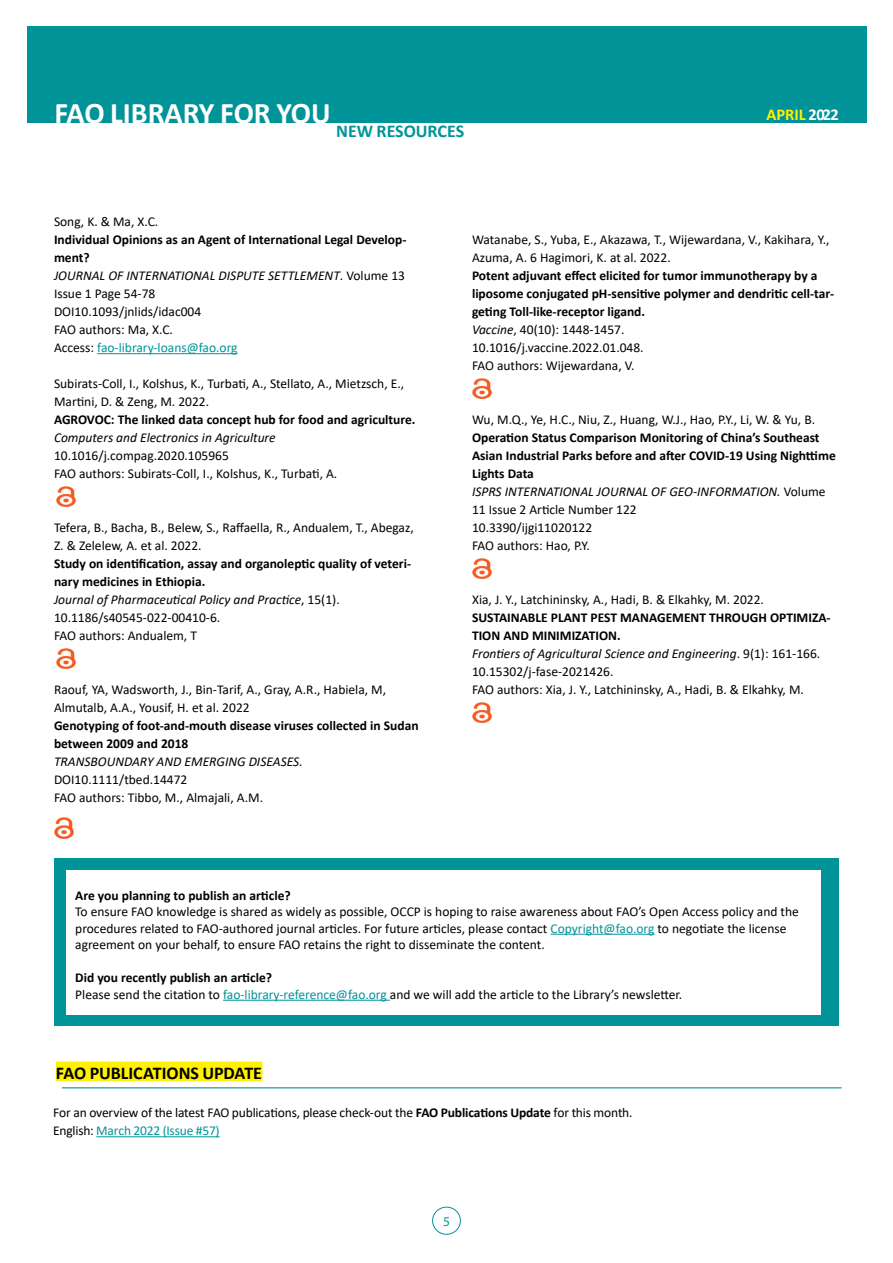
<style>
.page{position:relative;width:893px;height:1263px;background:#fff}
.page>*{position:absolute;margin:0;border:0;box-sizing:border-box;transform-origin:0 0}
.t1{font:700 30px "Calibri";color:#fff}
.t2{font:700 18px "Calibri";letter-spacing:-.005em;color:#000}
.t3{font:700 18px "Calibri";color:#009499}
.t4{font:700 16.5px "Calibri";letter-spacing:-.005em;color:#fff200}
.t5{font:13.5px/18px "Calibri";color:#000}
.t6{font:700 13.5px/18px "Calibri";color:#000}
.t7{font:italic 13.5px "Calibri";color:#000}
.t8{font:13.5px "Myriad Pro";color:#009499}
.s1{color:#fff}
.s2{font-weight:700}
.s3{font-style:italic}
.s4{color:#009499}
.s5{font-weight:400;font-style:italic}
.s6{font-weight:400}
</style>
<div class="page">
<div style="left:27px;top:26px;width:839px;height:97px;background:#009499"></div>
<div style="left:432px;top:1207px;width:29px;height:28px;border:1px solid #009499;border-radius:50%"></div>
<hr style="left:97px;top:353px;width:141px;height:1px;background:#009499">
<img style="left:56px;top:486px;width:19px;height:21px">
<img style="left:54px;top:818px;width:19px;height:20px">
<img style="left:56px;top:648px;width:19px;height:21px">
<img style="left:472px;top:378px;width:19px;height:21px">
<img style="left:472px;top:558px;width:19px;height:21px">
<img style="left:472px;top:702px;width:19px;height:21px">
<div style="left:54px;top:859px;width:785px;height:167px;background:#009499"></div>
<div style="left:67px;top:870px;width:754px;height:144px;background:#fff"></div>
<hr style="left:550px;top:934px;width:104px;height:1px;background:#009499">
<hr style="left:223px;top:1000px;width:167px;height:1px;background:#009499">
<hr style="left:62px;top:1087px;width:780px;height:1px;background:#009499">
<div style="left:56px;top:1061px;width:206px;height:20px;background:#fff200"></div>
<hr style="left:96px;top:1136px;width:124px;height:1px;background:#009499">
<h1 class="t1" style="left:55px;top:92px;width:278px">FAO LIBRARY FOR YOU</h1>
<h2 class="t3" style="left:336px;top:118px;width:129px">NEW RESOURCES</h2>
<p class="t4" style="left:766px;top:103px;width:74px">APRIL <span class="s1">2022</span></p>
<p class="t5" style="left:54px;top:212px;width:106px">Song, K. &amp; Ma, X.C.</p>
<p class="t5" style="left:54px;top:230px;width:354px"><span class="s2">Individual Opinions as an Agent of International Legal Develop&shy;ment?<br></span><span class="s3">JOURNAL OF INTERNATIONAL DISPUTE SETTLEMENT</span>. Volume 13<br>Issue 1 Page 54-78<br>DOI10.1093/jnlids/idac004<br>FAO authors: Ma, X.C.<br>Access: <span class="s4">fao-library-loans@fao.org</span></p>
<p class="t5" style="left:54px;top:374px;width:352px">Subirats-Coll, I., Kolshus, K., Turbati, A., Stellato, A., Mietzsch, E.,<br>Martini, D. &amp; Zeng, M. 2022.</p>
<p class="t6" style="left:54px;top:410px;width:363px">AGROVOC: The linked data concept hub for food and agriculture.</p>
<p class="t7" style="left:54px;top:428px;width:223px">Computers and Electronics in Agriculture</p>
<p class="t5" style="left:54px;top:446px;width:285px">10.1016/j.compag.2020.105965<br>FAO authors: Subirats-Coll, I., Kolshus, K., Turbati, A.</p>
<p class="t5" style="left:54px;top:518px;width:361px">Tefera, B., Bacha, B., Belew, S., Raffaella, R., Andualem, T., Abegaz,<br>Z. &amp; Zelelew, A. et al. 2022.</p>
<p class="t6" style="left:54px;top:554px;width:359px">Study on identification, assay and organoleptic quality of veteri&shy;nary medicines in Ethiopia.<br><span class="s5">Journal of Pharmaceutical Policy and Practice</span><span class="s6">, 15(1).<br>10.1186/s40545-022-00410-6.<br>FAO authors: Andualem, T</span></p>
<p class="t5" style="left:54px;top:680px;width:334px">Raouf, YA, Wadsworth, J., Bin-Tarif, A., Gray, A.R., Habiela, M,<br>Almutalb, A.A., Yousif, H. et al. 2022</p>
<p class="t6" style="left:54px;top:716px;width:366px">Genotyping of foot-and-mouth disease viruses collected in Sudan between 2009 and 2018</p>
<p class="t7" style="left:54px;top:752px;width:250px">TRANSBOUNDARY AND EMERGING DISEASES.</p>
<p class="t5" style="left:54px;top:770px;width:211px">DOI10.1111/tbed.14472<br>FAO authors: Tibbo, M., Almajali, A.M.</p>
<p class="t5" style="left:472px;top:230px;width:359px">Watanabe, S., Yuba, E., Akazawa, T., Wijewardana, V., Kakihara, Y.,<br>Azuma, A. 6 Hagimori, K. at al. 2022.</p>
<p class="t6" style="left:472px;top:266px;width:364px">Potent adjuvant effect elicited for tumor immunotherapy by a liposome conjugated pH-sensitive polymer and dendritic cell-tar&shy;geting Toll-like-receptor ligand.<br><span class="s5">Vaccine</span><span class="s6">, 40(10): 1448-1457.<br>10.1016/j.vaccine.2022.01.048.<br>FAO authors: Wijewardana, V.</span></p>
<p class="t5" style="left:472px;top:410px;width:345px">Wu, M.Q., Ye, H.C., Niu, Z., Huang, W.J., Hao, P.Y., Li, W. &amp; Yu, B.</p>
<p class="t6" style="left:472px;top:428px;width:365px">Operation Status Comparison Monitoring of China’s Southeast Asian Industrial Parks before and after COVID-19 Using Nighttime Lights Data<br><span class="s5">ISPRS INTERNATIONAL JOURNAL OF GEO-INFORMATION.</span> <span class="s6">Volume 11 Issue 2 Article Number 122<br>10.3390/ijgi11020122<br>FAO authors: Hao, P.Y.</span></p>
<p class="t5" style="left:472px;top:590px;width:293px">Xia, J. Y., Latchininsky, A., Hadi, B. &amp; Elkahky, M. 2022.</p>
<p class="t5" style="left:472px;top:608px;width:360px"><span class="s2">SUSTAINABLE PLANT PEST MANAGEMENT THROUGH OPTIMIZA-TION AND MINIMIZATION.<br></span><span class="s3">Frontiers of Agricultural Science and Engineering</span>. 9(1): 161-166.<br>10.15302/j-fase-2021426.<br>FAO authors: Xia, J. Y., Latchininsky, A., Hadi, B. &amp; Elkahky, M.</p>
<p class="t6" style="left:75px;top:886px;width:217px">Are you planning to publish an article?</p>
<p class="t5" style="left:75px;top:903px;width:725px;line-height:16.5px">To ensure FAO knowledge is shared as widely as possible, OCCP is hoping to raise awareness about FAO’s Open Access policy and the procedures related to FAO-authored journal articles. For future articles, please contact <span class="s4">Copyright@fao.org</span> to negotiate the license agreement on your behalf, to ensure FAO retains the right to disseminate the content.</p>
<p class="t5" style="left:75px;top:969px;width:609px;line-height:16.5px"><span class="s2">Did you recently publish an article?<br></span>Please send the citation to <span class="s4">fao-library-reference@fao.org</span> and we will add the article to the Library’s newsletter.</p>
<h2 class="t2" style="left:56px;top:1060px;width:208px">FAO PUBLICATIONS UPDATE</h2>
<p class="t5" style="left:53px;top:1103px;width:581px">For an overview of the latest FAO publications, please check-out the <span class="s2">FAO Publications Update</span> for this month.<br>English: <span class="s4">March 2022 (Issue #57)</span></p>
<p class="t8" style="left:443px;top:1213px;width:8px">5</p>
</div>
